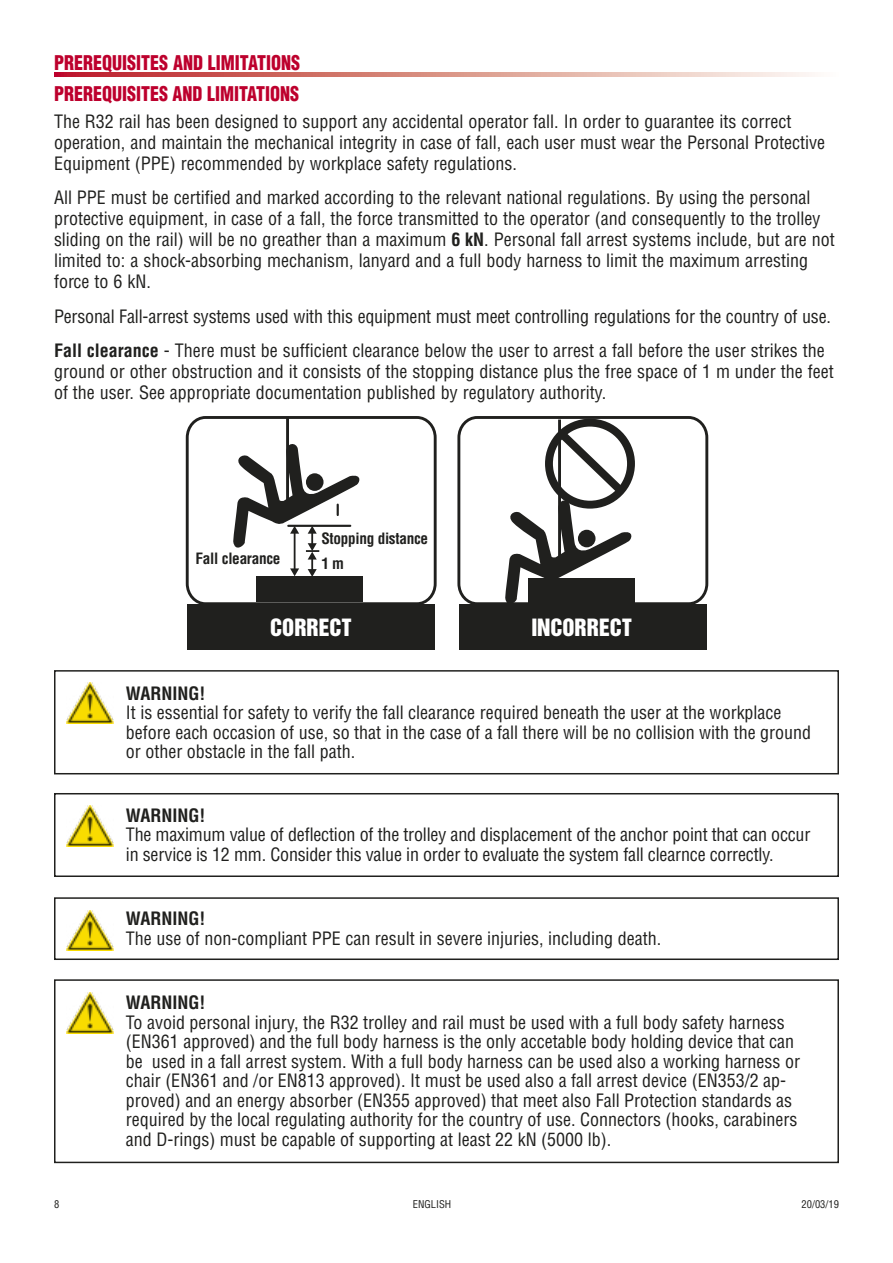
<style>
.page{position:relative;width:893px;height:1263px;background:#fff}
.page>*{position:absolute;margin:0;border:0;box-sizing:border-box;transform-origin:0 0}
.t1{font:21.75px "Helvetica Inserat";letter-spacing:-.005em;color:#fff}
.t2{font:900 condensed 19.8px "Helvetica LT Std";color:#bd002d;scale:.91 1}
.t3{font:condensed 18px/19.5px "Helvetica LT Std";color:#20201e}
.t4{font:700 condensed 18px "Helvetica LT Std";color:#20201e}
.t5{font:700 condensed 15.3px/24.9px "Helvetica";letter-spacing:-.02em;color:#20201e}
.t6{font:condensed 10.5px "Helvetica LT Std";color:#20201e}
.s1{font-weight:700}
</style>
<div class="page">
<svg style="left:54px;top:72px;width:758px;height:5px"></svg>
<div style="left:54px;top:670px;width:785px;height:104px;border:2px solid #20201e"></div>
<img style="left:67px;top:683px;width:46px;height:41px">
<div style="left:54px;top:793px;width:785px;height:84px;border:2px solid #20201e"></div>
<img style="left:67px;top:806px;width:46px;height:41px">
<div style="left:54px;top:897px;width:785px;height:63px;border:2px solid #20201e"></div>
<img style="left:67px;top:910px;width:46px;height:41px">
<div style="left:54px;top:979px;width:785px;height:184px;border:2px solid #20201e"></div>
<img style="left:67px;top:992px;width:46px;height:41px">
<div style="left:459px;top:604px;width:248px;height:46px;background:#20201e"></div>
<div style="left:186px;top:416px;width:251px;height:189px;border:3px solid #20201e;border-radius:19px"></div>
<div style="left:457px;top:416px;width:251px;height:189px;border:3px solid #20201e;border-radius:19px"></div>
<hr style="left:286px;top:417px;width:3px;height:89px;background:#20201e">
<div style="left:256px;top:576px;width:107px;height:26px;background:#20201e"></div>
<hr style="left:558px;top:419px;width:3px;height:141px;background:#20201e">
<svg style="left:505px;top:423px;width:130px;height:182px"></svg>
<div style="left:187px;top:604px;width:248px;height:46px;background:#20201e"></div>
<svg style="left:233px;top:442px;width:127px;height:134px"></svg>
<p class="t2" style="left:54px;top:50px;width:272px">PREREQUISITES AND LIMITATIONS</p>
<p class="t2" style="left:54px;top:82px;width:271px">PREREQUISITES AND LIMITATIONS</p>
<p class="t3" style="left:54px;top:111px;width:772px;line-height:21px">The R32 rail has been designed to support any accidental operator fall. In order to guarantee its correct operation, and maintain the mechanical integrity in case of fall, each user must wear the Personal Protective<br>Equipment (PPE) recommended by workplace safety regulations.</p>
<p class="t3" style="left:54px;top:187px;width:782px;line-height:21px">All PPE must be certified and marked according to the relevant national regulations. By using the personal protective equipment, in case of a fall, the force transmitted to the operator (and consequently to the trolley sliding on the rail) will be no greather than a maximum <span class="s1">6 kN</span>. Personal fall arrest systems include, but are not limited to: a shock-absorbing mechanism, lanyard and a full body harness to limit the maximum arresting force to 6 kN.</p>
<p class="t3" style="left:54px;top:299px;width:779px;line-height:34.5px">Personal Fall-arrest systems used with this equipment must meet controlling regulations for the country of use.<br><span class="s1">Fall clearance</span> - There must be sufficient clearance below the user to arrest a fall before the user strikes the</p>
<p class="t3" style="left:54px;top:361px;width:781px;line-height:21px">ground or other obstruction and it consists of the stopping distance plus the free space of 1 m under the feet of the user. See appropriate documentation published by regulatory authority.</p>
<p class="t5" style="left:195px;top:546px;width:87px">Fall clearance</p>
<p class="t5" style="left:321px;top:526px;width:108px">Stopping distance<br>1 m</p>
<p class="t1" style="left:270px;top:615px;width:83px">CORRECT</p>
<p class="t1" style="left:531px;top:615px;width:102px">INCORRECT</p>
<p class="t4" style="left:126px;top:682px;width:81px">WARNING!</p>
<p class="t3" style="left:126px;top:703px;width:687px">It is essential for safety to verify the fall clearance required beneath the user at the workplace before each occasion of use, so that in the case of a fall there will be no collision with the ground or other obstacle in the fall path.</p>
<p class="t4" style="left:126px;top:804px;width:81px">WARNING!</p>
<p class="t3" style="left:126px;top:825px;width:686px">The maximum value of deflection of the trolley and displacement of the anchor point that can occur in service is 12 mm. Consider this value in order to evaluate the system fall clearnce correctly.</p>
<p class="t4" style="left:126px;top:907px;width:81px">WARNING!</p>
<p class="t3" style="left:126px;top:928px;width:537px">The use of non-compliant PPE can result in severe injuries, including death.</p>
<p class="t4" style="left:126px;top:991px;width:81px">WARNING!</p>
<p class="t3" style="left:126px;top:1012px;width:676px">To avoid personal injury, the R32 trolley and rail must be used with a full body safety harness (EN361 approved) and the full body harness is the only accetable body holding device that can be used in a fall arrest system. With a full body harness can be used also a working harness or chair (EN361 and /or EN813 approved). It must be used also a fall arrest device (EN353/2 ap&shy;proved) and an energy absorber (EN355 approved) that meet also Fall Protection standards as required by the local regulating authority for the country of use. Connectors (hooks, carabiners and D-rings) must be capable of supporting at least 22 kN (5000 lb).</p>
<p class="t6" style="left:54px;top:1197px;width:7px">8</p>
<p class="t6" style="left:413px;top:1197px;width:40px">ENGLISH</p>
<p class="t6" style="left:802px;top:1197px;width:39px">20/03/19</p>
</div>
